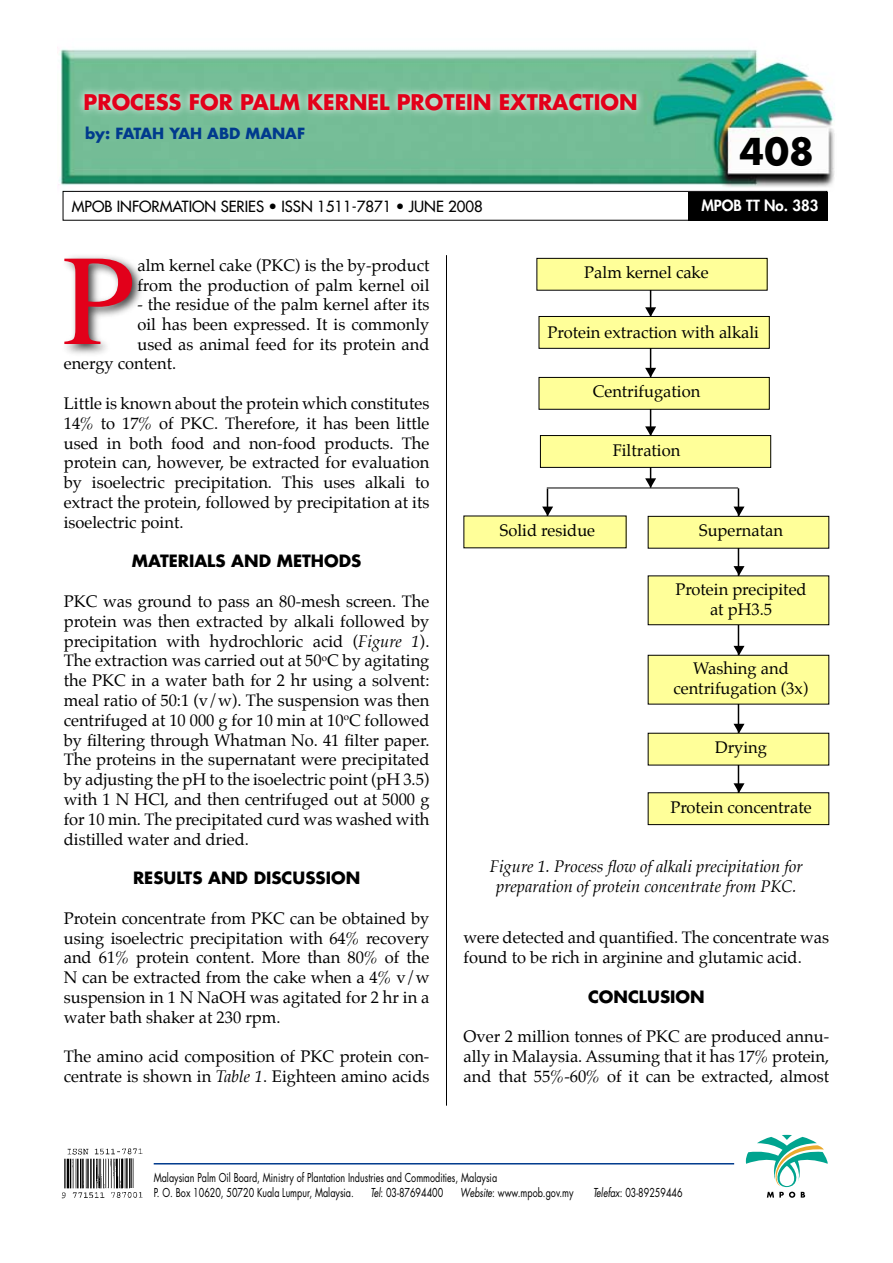
<style>
.page{position:relative;width:893px;height:1263px;background:#fff}
.page>*{position:absolute;margin:0;border:0;box-sizing:border-box;transform-origin:0 0}
.t1{font:129px "Times";color:#e2001a}
.t2{font:700 36px "Futura";color:#000}
.t3{font:700 21px "Futura";color:#e2001a}
.t4{font:16.5px/19.8px "Palatino";color:#000;text-align:justify}
.t5{font:italic 16.5px/19.8px "Palatino";color:#000;text-align:center}
.t6{font:700 16.5px "Futura";color:#000}
.t7{font:15px "Futura";color:#000}
.t8{font:700 15px "Futura";color:#003a8d}
.t9{font:800 15px "Futura";color:#fff}
.t10{font:12px/14.4px "Futura";color:#000;scale:.75 1}
.s1{font-style:italic}
</style>
<div class="page">
<img style="left:57px;top:47px;width:778px;height:148px">
<div style="left:63px;top:191px;width:764px;height:30px;border:1px solid #000"></div>
<div style="left:688px;top:192px;width:140px;height:28px;background:#000"></div>
<svg style="left:75px;top:84px;width:571px;height:36px;background:#94cbae"></svg>
<div style="left:60px;top:253px;width:86px;height:105px;background:#000;opacity:.75"></div>
<img style="left:61px;top:1148px;width:82px;height:50px">
<svg style="left:746px;top:1135px;width:82px;height:63px"></svg>
<hr style="left:154px;top:1163px;width:580px;height:1px;background:#003a8d">
<hr style="left:446px;top:255px;width:1px;height:851px;background:#000">
<hr style="left:547px;top:489px;width:1px;height:44px;background:#000">
<hr style="left:738px;top:488px;width:1px;height:312px;background:#000">
<hr style="left:650px;top:282px;width:1px;height:206px;background:#000">
<div style="left:648px;top:793px;width:181px;height:32px;background:#ff9"></div>
<div style="left:648px;top:792px;width:181px;height:33px;border:1px solid #000"></div>
<div style="left:648px;top:733px;width:181px;height:32px;background:#ff9"></div>
<div style="left:648px;top:655px;width:181px;height:49px;background:#ff9"></div>
<div style="left:648px;top:576px;width:181px;height:49px;background:#ff9"></div>
<div style="left:648px;top:516px;width:181px;height:32px;background:#ff9"></div>
<div style="left:648px;top:516px;width:181px;height:33px;border:1px solid #000"></div>
<div style="left:464px;top:516px;width:162px;height:32px;background:#ff9"></div>
<div style="left:537px;top:258px;width:230px;height:32px;background:#ff9"></div>
<div style="left:536px;top:258px;width:231px;height:33px;border:1px solid #000"></div>
<div style="left:540px;top:435px;width:231px;height:32px;background:#ff9"></div>
<div style="left:540px;top:435px;width:231px;height:33px;border:1px solid #000"></div>
<div style="left:539px;top:377px;width:230px;height:32px;background:#ff9"></div>
<div style="left:539px;top:377px;width:231px;height:33px;border:1px solid #000"></div>
<div style="left:539px;top:316px;width:230px;height:32px;background:#ff9"></div>
<div style="left:539px;top:316px;width:231px;height:33px;border:1px solid #000"></div>
<hr style="left:547px;top:488px;width:191px;height:1px;background:#000">
<svg style="left:645px;top:307px;width:11px;height:10px"></svg>
<svg style="left:645px;top:368px;width:11px;height:9px"></svg>
<svg style="left:645px;top:426px;width:11px;height:10px"></svg>
<svg style="left:645px;top:478px;width:11px;height:10px"></svg>
<svg style="left:733px;top:507px;width:11px;height:9px"></svg>
<svg style="left:733px;top:566px;width:11px;height:10px"></svg>
<svg style="left:733px;top:646px;width:11px;height:9px"></svg>
<svg style="left:733px;top:724px;width:11px;height:9px"></svg>
<svg style="left:733px;top:783px;width:11px;height:10px"></svg>
<svg style="left:542px;top:507px;width:11px;height:9px"></svg>
<p class="t3" style="left:84px;top:88px;width:556px">PROCESS FOR PALM KERNEL PROTEIN EXTRACTION</p>
<p class="t8" style="left:85px;top:123px;width:222px">BY: FATAH YAH ABD MANAF</p>
<h2 class="t2" style="left:740px;top:126px;width:76px">408</h2>
<p class="t7" style="left:72px;top:197px;width:413px">MPOB INFORMATION SERIES • ISSN 1511-7871 • JUNE 2008</p>
<p class="t9" style="left:701px;top:195px;width:118px">MPOB TT No. 383</p>
<p class="t4" style="left:137px;top:257px;width:293px">alm kernel cake (PKC) is the by-product from the production of palm kernel oil</p>
<p class="t4" style="left:137px;top:296px;width:293px">- the residue of the palm kernel after its</p>
<p class="t4" style="left:137px;top:316px;width:293px">oil has been expressed. It is commonly</p>
<p class="t4" style="left:137px;top:336px;width:293px">used as animal feed for its protein and</p>
<p class="t4" style="left:64px;top:355px;width:114px">energy content.</p>
<p class="t4" style="left:64px;top:395px;width:367px">Little is known about the protein which constitutes 14% to 17% of PKC. Therefore, it has been little used in both food and non-food products. The protein can, however, be extracted for evaluation by isoelectric precipitation. This uses alkali to extract the protein, followed by precipitation at its isoelectric point.</p>
<p class="t6" style="left:132px;top:550px;width:27px">MATERIALS</p>
<p class="t6" style="left:231px;top:550px;width:15px">AND</p>
<p class="t6" style="left:277px;top:550px;width:29px">METHODS</p>
<p class="t4" style="left:64px;top:593px;width:367px">PKC was ground to pass an 80-mesh screen. The protein was then extracted by alkali followed by precipitation with hydrochloric acid (<span class="s1">Figure 1</span>).<br>The extraction was carried out at 50<sup>o</sup>C by agitating the PKC in a water bath for 2 hr using a solvent: meal ratio of 50:1 (v/w). The suspension was then centrifuged at 10 000 g for 10 min at 10<sup>o</sup>C followed by filtering through Whatman No. 41 filter paper.<br>The proteins in the supernatant were precipitated by adjusting the pH to the isoelectric point (pH 3.5) with 1 N HCl, and then centrifuged out at 5000 g for 10 min. The precipitated curd was washed with distilled water and dried.</p>
<p class="t6" style="left:133px;top:866px;width:229px">RESULTS AND DISCUSSION</p>
<p class="t4" style="left:64px;top:910px;width:367px">Protein concentrate from PKC can be obtained by using isoelectric precipitation with 64% recovery and 61% protein content. more than 80% of the N can be extracted from the cake when a 4% v/w suspension in 1 N NaOH was agitated for 2 hr in a water bath shaker at 230 rpm.</p>
<p class="t4" style="left:64px;top:1048px;width:367px">The amino acid composition of PKC protein con&shy;centrate is shown in <span class="s1">Table 1</span>. Eighteen amino acids</p>
<h1 class="t1" style="left:62px;top:180px;width:73px">P</h1>
<p class="t4" style="left:584px;top:264px;width:126px">Palm kernel cake</p>
<p class="t4" style="left:547px;top:323px;width:213px">Protein extraction with alkali</p>
<p class="t4" style="left:593px;top:383px;width:109px">Centrifugation</p>
<p class="t4" style="left:613px;top:442px;width:69px">Filtration</p>
<p class="t4" style="left:500px;top:521px;width:97px">Solid residue</p>
<p class="t4" style="left:699px;top:521px;width:86px">Supernatan</p>
<p class="t4" style="left:675px;top:581px;width:133px;text-align:center">Protein precipited at pH3.5</p>
<p class="t4" style="left:673px;top:660px;width:137px;text-align:center">Washing and centrifugation (3x)</p>
<p class="t4" style="left:715px;top:739px;width:54px">Drying</p>
<p class="t4" style="left:670px;top:799px;width:143px">Protein concentrate</p>
<p class="t5" style="left:490px;top:858px;width:315px">Figure 1. Process flow of alkali precipitation for preparation of protein concentrate from PKC.</p>
<p class="t4" style="left:463px;top:929px;width:367px">were detected and quantified. The concentrate was found to be rich in arginine and glutamic acid.</p>
<p class="t6" style="left:588px;top:985px;width:118px">CONCLUSION</p>
<p class="t4" style="left:463px;top:1028px;width:367px">Over 2 million tonnes of PKC are produced annu&shy;ally in Malaysia. Assuming that it has 17% protein, and that 55%-60% of it can be extracted, almost</p>
<p class="t10" style="left:154px;top:1170px;width:459px">Malaysian Palm Oil Board, Ministry of Plantation Industries and Commodities, Malaysia<br>P. O. Box 10620, 50720 Kuala Lumpur, Malaysia.</p>
<p class="t10" style="left:371px;top:1185px;width:99px"><span class="s1">Tel</span>: 03-87694400</p>
<p class="t10" style="left:460px;top:1185px;width:153px"><span class="s1">Website</span>: www.mpob.gov.my</p>
<p class="t10" style="left:593px;top:1185px;width:121px"><span class="s1">Telefax</span>: 03-89259446</p>
</div>
